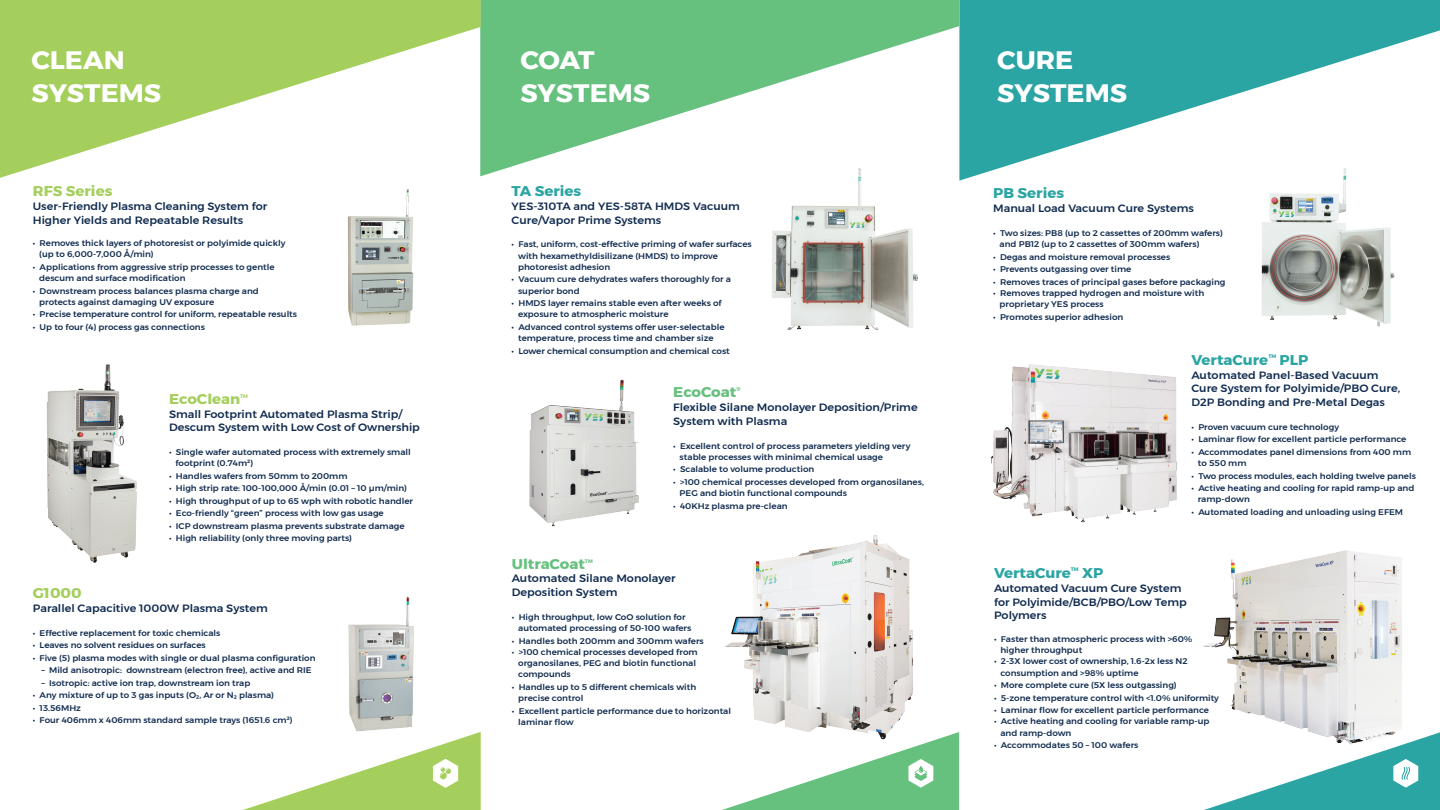
<style>
.page{position:relative;width:1440px;height:810px;background:#fff}
.page>*{position:absolute;margin:0;border:0;box-sizing:border-box;transform-origin:0 0}
.t1{font:700 25.12px/32.8px "Montserrat";color:#fff;scale:1.06 1}
.t2{font:700 14.12px "Montserrat";color:#2ba5a3;scale:1.06 1}
.t3{font:700 14.12px "Montserrat";color:#a4cf5c;scale:1.06 1}
.t4{font:700 14.12px "Montserrat";color:#66c07e;scale:1.06 1}
.t5{font:500 10.62px/13.8px "Montserrat";color:#102b4f;scale:1.06 1}
.t6{font:500 8.25px/11.2px "Montserrat";color:#102b4f;scale:1.06 1}
.t7{font:700 5.88px "Montserrat";color:#66c07e}
.t8{font:700 5.12px "Montserrat";color:#2ba5a3}
.t9{font:700 5.12px "Montserrat";color:#a4cf5c}
.t10{font:700 5.12px "Montserrat";color:#66c07e}
</style>
<div class="page">
<svg style="left:959px;top:0;width:481px;height:181px;fill:#2ba5a3"></svg>
<svg style="left:481px;top:0;width:478px;height:176px;fill:#66c07e"></svg>
<svg style="left:0;top:0;width:481px;height:178px;fill:#a4cf5c"></svg>
<img style="left:46px;top:364px;width:91px;height:199px">
<img style="left:347px;top:190px;width:67px;height:136px">
<img style="left:349px;top:596px;width:64px;height:135px">
<img style="left:724px;top:535px;width:189px;height:197px">
<img style="left:1203px;top:550px;width:199px;height:182px">
<img style="left:991px;top:364px;width:186px;height:159px">
<img style="left:771px;top:166px;width:148px;height:164px">
<img style="left:1258px;top:165px;width:138px;height:162px">
<svg style="left:243px;top:732px;width:238px;height:78px"></svg>
<svg style="left:1204px;top:732px;width:236px;height:78px"></svg>
<svg style="left:722px;top:732px;width:237px;height:78px"></svg>
<img style="left:529px;top:379px;width:110px;height:148px">
<h1 class="t1" style="left:31px;top:44px;width:124px">CLEAN<br>SYSTEMS</h1>
<h2 class="t3" style="left:33px;top:180px;width:77px">RFS Series</h2>
<p class="t5" style="left:33px;top:199px;width:223px">User-Friendly Plasma Cleaning System for<br>Higher Yields and Repeatable Results</p>
<p class="t6" style="left:39px;top:238px;width:234px;text-indent:-6px">• Removes thick layers of photoresist or polyimide quickly (up to 6,000-7,000 Å/min)</p>
<p class="t6" style="left:39px;top:261px;width:224px;text-indent:-6px">• Applications from aggressive strip processes to gentle descum and surface modification</p>
<p class="t6" style="left:39px;top:285px;width:209px;text-indent:-6px">• Downstream process balances plasma charge and protects against damaging UV exposure</p>
<p class="t6" style="left:33px;top:309px;width:251px">• Precise temperature control for uniform, repeatable results</p>
<p class="t6" style="left:33px;top:321px;width:164px">• Up to four (4) process gas connections</p>
<h2 class="t3" style="left:169px;top:388px;width:69px">EcoClean</h2>
<p class="t9" style="left:240px;top:392px;width:9px">TM</p>
<p class="t5" style="left:169px;top:407px;width:238px">Small Footprint Automated Plasma Strip/<br>Descum System with Low Cost of Ownership</p>
<p class="t6" style="left:175px;top:447px;width:224px;text-indent:-6px">• Single wafer automated process with extremely small footprint (0.74m²)</p>
<p class="t6" style="left:169px;top:470px;width:170px">• Handles wafers from 50mm to 200mm</p>
<p class="t6" style="left:169px;top:483px;width:226px">• High strip rate: 100-100,000 Å/min (0.01 – 10 μm/min)</p>
<p class="t6" style="left:169px;top:495px;width:232px">• High throughput of up to 65 wph with robotic handler</p>
<p class="t6" style="left:169px;top:508px;width:204px">• Eco-friendly “green” process with low gas usage</p>
<p class="t6" style="left:169px;top:520px;width:224px">• ICP downstream plasma prevents substrate damage</p>
<p class="t6" style="left:169px;top:533px;width:174px">• High reliability (only three moving parts)</p>
<h2 class="t3" style="left:33px;top:582px;width:48px">G1000</h2>
<p class="t5" style="left:33px;top:601px;width:223px">Parallel Capacitive 1000W Plasma System</p>
<p class="t6" style="left:33px;top:627px;width:178px">• Effective replacement for toxic chemicals</p>
<p class="t6" style="left:33px;top:639px;width:165px">• Leaves no solvent residues on surfaces</p>
<p class="t6" style="left:33px;top:652px;width:268px">• Five (5) plasma modes with single or dual plasma configuration</p>
<p class="t6" style="left:41px;top:664px;width:257px">– Mild anisotropic: downstream (electron free), active and RIE</p>
<p class="t6" style="left:41px;top:677px;width:199px">– Isotropic: active ion trap, downstream ion trap</p>
<p class="t6" style="left:33px;top:689px;width:229px">• Any mixture of up to 3 gas inputs (O₂, Ar or N₂ plasma)</p>
<p class="t6" style="left:33px;top:702px;width:47px">• 13.56MHz</p>
<p class="t6" style="left:33px;top:714px;width:247px">• Four 406mm x 406mm standard sample trays (1651.6 cm²)</p>
<h1 class="t1" style="left:520px;top:44px;width:124px">COAT<br>SYSTEMS</h1>
<h2 class="t2" style="left:512px;top:180px;width:67px">TA Series</h2>
<p class="t5" style="left:512px;top:199px;width:217px">YES-310TA and YES-58TA HMDS Vacuum<br>Cure/Vapor Prime Systems</p>
<p class="t6" style="left:518px;top:239px;width:222px;text-indent:-6px">• Fast, uniform, cost-effective priming of wafer surfaces with hexamethyldisilizane (HMDS) to improve photoresist adhesion</p>
<p class="t6" style="left:518px;top:274px;width:202px;text-indent:-6px">• Vacuum cure dehydrates wafers thoroughly for a superior bond</p>
<p class="t6" style="left:518px;top:298px;width:194px;text-indent:-6px">• HMDS layer remains stable even after weeks of exposure to atmospheric moisture</p>
<p class="t6" style="left:512px;top:321px;width:202px;text-align:center">• Advanced control systems offer user-selectable temperature, process time and chamber size</p>
<p class="t6" style="left:512px;top:345px;width:207px">• Lower chemical consumption and chemical cost</p>
<h2 class="t4" style="left:673px;top:381px;width:61px">EcoCoat</h2>
<p class="t7" style="left:736px;top:385px;width:6px">®</p>
<p class="t5" style="left:673px;top:400px;width:232px">Flexible Silane Monolayer Deposition/Prime<br>System with Plasma</p>
<p class="t6" style="left:680px;top:440px;width:219px;text-indent:-6px">• Excellent control of process parameters yielding very stable processes with minimal chemical usage</p>
<p class="t6" style="left:673px;top:464px;width:135px">• Scalable to volume production</p>
<p class="t6" style="left:680px;top:476px;width:232px;text-indent:-6px">• &gt;100 chemical processes developed from organosilanes,<br>PEG and biotin functional compounds</p>
<p class="t6" style="left:673px;top:500px;width:109px">• 40KHz plasma pre-clean</p>
<h2 class="t4" style="left:512px;top:552px;width:70px">UltraCoat</h2>
<p class="t10" style="left:585px;top:557px;width:9px">TM</p>
<p class="t5" style="left:512px;top:572px;width:156px">Automated Silane Monolayer<br>Deposition System</p>
<p class="t6" style="left:518px;top:611px;width:165px;text-indent:-6px">• High throughput, low CoO solution for automated processing of 50-100 wafers</p>
<p class="t6" style="left:512px;top:635px;width:183px">• Handles both 200mm and 300mm wafers</p>
<p class="t6" style="left:518px;top:646px;width:171px;text-indent:-6px">• &gt;100 chemical processes developed from organosilanes, PEG and biotin functional compounds</p>
<p class="t6" style="left:518px;top:681px;width:169px;text-indent:-6px">• Handles up to 5 different chemicals with precise control</p>
<p class="t6" style="left:518px;top:705px;width:202px;text-indent:-6px">• Excellent particle performance due to horizontal laminar flow</p>
<h1 class="t1" style="left:997px;top:44px;width:124px">CURE<br>SYSTEMS</h1>
<h2 class="t2" style="left:993px;top:182px;width:68px">PB Series</h2>
<p class="t5" style="left:993px;top:201px;width:191px">Manual Load Vacuum Cure Systems</p>
<p class="t6" style="left:1000px;top:227px;width:212px;text-indent:-6px">• Two sizes: PB8 (up to 2 cassettes of 200mm wafers) and PB12 (up to 2 cassettes of 300mm wafers)</p>
<p class="t6" style="left:993px;top:251px;width:169px">• Degas and moisture removal processes</p>
<p class="t6" style="left:993px;top:264px;width:132px">• Prevents outgassing over time</p>
<p class="t6" style="left:993px;top:276px;width:221px">• Removes traces of principal gases before packaging</p>
<p class="t6" style="left:1000px;top:287px;width:195px;text-indent:-6px">• Removes trapped hydrogen and moisture with proprietary YES process</p>
<p class="t6" style="left:993px;top:311px;width:124px">• Promotes superior adhesion</p>
<h2 class="t2" style="left:1191px;top:349px;width:74px">VertaCure</h2>
<p class="t8" style="left:1268px;top:352px;width:9px">TM</p>
<h2 class="t2" style="left:1280px;top:349px;width:29px">PLP</h2>
<p class="t5" style="left:1191px;top:368px;width:198px">Automated Panel-Based Vacuum<br>Cure System for Polyimide/PBO Cure,<br>D2P Bonding and Pre-Metal Degas</p>
<p class="t6" style="left:1191px;top:421px;width:141px">• Proven vacuum cure technology</p>
<p class="t6" style="left:1191px;top:434px;width:204px">• Laminar flow for excellent particle performance</p>
<p class="t6" style="left:1198px;top:446px;width:203px;text-indent:-6px">• Accommodates panel dimensions from 400 mm to 550 mm</p>
<p class="t6" style="left:1191px;top:470px;width:213px">• Two process modules, each holding twelve panels</p>
<p class="t6" style="left:1198px;top:483px;width:206px;text-indent:-6px">• Active heating and cooling for rapid ramp-up and ramp-down</p>
<p class="t6" style="left:1191px;top:506px;width:201px">• Automated loading and unloading using EFEM</p>
<h2 class="t2" style="left:994px;top:562px;width:74px">VertaCure</h2>
<p class="t8" style="left:1071px;top:566px;width:9px">TM</p>
<h2 class="t2" style="left:1082px;top:562px;width:22px">XP</h2>
<p class="t5" style="left:994px;top:581px;width:183px">Automated Vacuum Cure System for Polyimide/BCB/PBO/Low Temp<br>Polymers</p>
<p class="t6" style="left:1000px;top:633px;width:183px;text-indent:-6px">• Faster than atmospheric process with &gt;60% higher throughput</p>
<p class="t6" style="left:1000px;top:656px;width:178px;text-indent:-6px">• 2-3X lower cost of ownership, 1.6-2x less N2 consumption and &gt;98% uptime</p>
<p class="t6" style="left:994px;top:680px;width:174px">• More complete cure (5X less outgassing)</p>
<p class="t6" style="left:994px;top:692px;width:214px">• 5-zone temperature control with &lt;1.0% uniformity</p>
<p class="t6" style="left:994px;top:705px;width:204px">• Laminar flow for excellent particle performance</p>
<p class="t6" style="left:1000px;top:716px;width:199px;text-indent:-6px">• Active heating and cooling for variable ramp-up and ramp-down</p>
<p class="t6" style="left:994px;top:740px;width:138px">• Accommodates 50 – 100 wafers</p>
</div>
